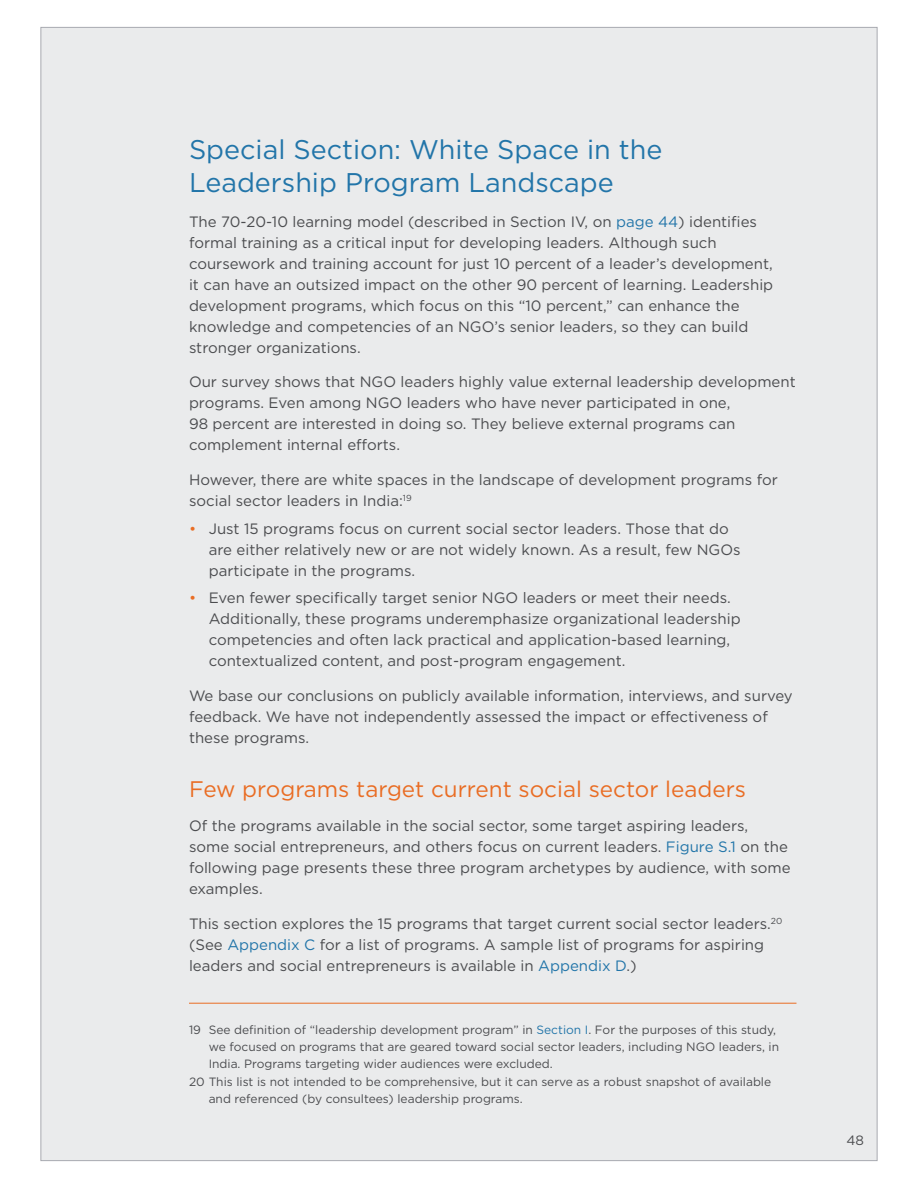
<style>
.page{position:relative;width:918px;height:1188px;background:#fff}
.page>*{position:absolute;margin:0;border:0;box-sizing:border-box;transform-origin:0 0}
._20-BlueHead{font:27px/33px "Gotham";color:#2275a9}
._12-OrangeHead{font:22.5px "Gotham";color:#e96d24}
._08-BodyText{font:15px/21px "Gotham";color:#4b4c4f}
._08a-BodyText-after{font:15px/21px "Gotham";color:#4b4c4f}
.t1{font:13.5px "Gotham";color:#4b4c4f}
._13-Footnote{font:12px/17.2px "Gotham";color:#4b4c4f}
.s1{color:#2275a9}
.s2{color:#e96d24}
</style>
<div class="page">
<div style="left:40px;top:27px;width:838px;height:1134px;background:#eaebec;border:1px solid #a8aab0"></div>
<hr style="left:189px;top:1003px;width:607px;height:1px;background:#e96d24">
<p class="_20-BlueHead" style="left:189px;top:133px;width:475px">Special Section: White Space in the<br>Leadership Program Landscape</p>
<p class="_08-BodyText" style="left:189px;top:211px;width:586px">The 70-20-10 learning model (described in Section IV, on <span class="s1">page 44</span>) identifies formal training as a critical input for developing leaders. Although such coursework and training account for just 10 percent of a leader’s development, it can have an outsized impact on the other 90 percent of learning. Leadership development programs, which focus on this “10 percent,” can enhance the knowledge and competencies of an NGO’s senior leaders, so they can build stronger organizations.</p>
<p class="_08-BodyText" style="left:189px;top:371px;width:608px">Our survey shows that NGO leaders highly value external leadership development programs. Even among NGO leaders who have never participated in one,<br>98 percent are interested in doing so. They believe external programs can complement internal efforts.</p>
<p class="_08-BodyText" style="left:189px;top:469px;width:590px">However, there are white spaces in the landscape of development programs for social sector leaders in India:<sup>19</sup></p>
<p class="_08-BodyText" style="left:209px;top:517px;width:533px;text-indent:-20px"><span class="s2">•</span> Just 15 programs focus on current social sector leaders. Those that do are either relatively new or are not widely known. As a result, few NGOs participate in the programs.</p>
<p class="_08-BodyText" style="left:209px;top:587px;width:533px;text-indent:-20px"><span class="s2">•</span> Even fewer specifically target senior NGO leaders or meet their needs.<br>Additionally, these programs underemphasize organizational leadership competencies and often lack practical and application-based learning, contextualized content, and post-program engagement.</p>
<p class="_08a-BodyText-after" style="left:189px;top:685px;width:605px">We base our conclusions on publicly available information, interviews, and survey feedback. We have not independently assessed the impact or effectiveness of these programs.</p>
<p class="_12-OrangeHead" style="left:189px;top:774px;width:559px">Few programs target current social sector leaders</p>
<p class="_08-BodyText" style="left:189px;top:815px;width:603px">Of the programs available in the social sector, some target aspiring leaders, some social entrepreneurs, and others focus on current leaders. <span class="s1">Figure S.1</span> on the following page presents these three program archetypes by audience, with some examples.</p>
<p class="_08-BodyText" style="left:189px;top:913px;width:595px">This section explores the 15 programs that target current social sector leaders. <sup>20 </sup>(See <span class="s1">Appendix C</span> for a list of programs. A sample list of programs for aspiring leaders and social entrepreneurs is available in <span class="s1">Appendix D</span>.)</p>
<p class="_13-Footnote" style="left:209px;top:1021px;width:572px;text-indent:-20px">19 See definition of “leadership development program” in <span class="s1">Section I</span>. For the purposes of this study, we focused on programs that are geared toward social sector leaders, including NGO leaders, in<br>India. Programs targeting wider audiences were excluded.</p>
<p class="_13-Footnote" style="left:209px;top:1073px;width:564px;text-indent:-20px">20 This list is not intended to be comprehensive, but it can serve as a robust snapshot of available and referenced (by consultees) leadership programs.</p>
<p class="t1" style="left:846px;top:1131px;width:19px">48</p>
</div>
